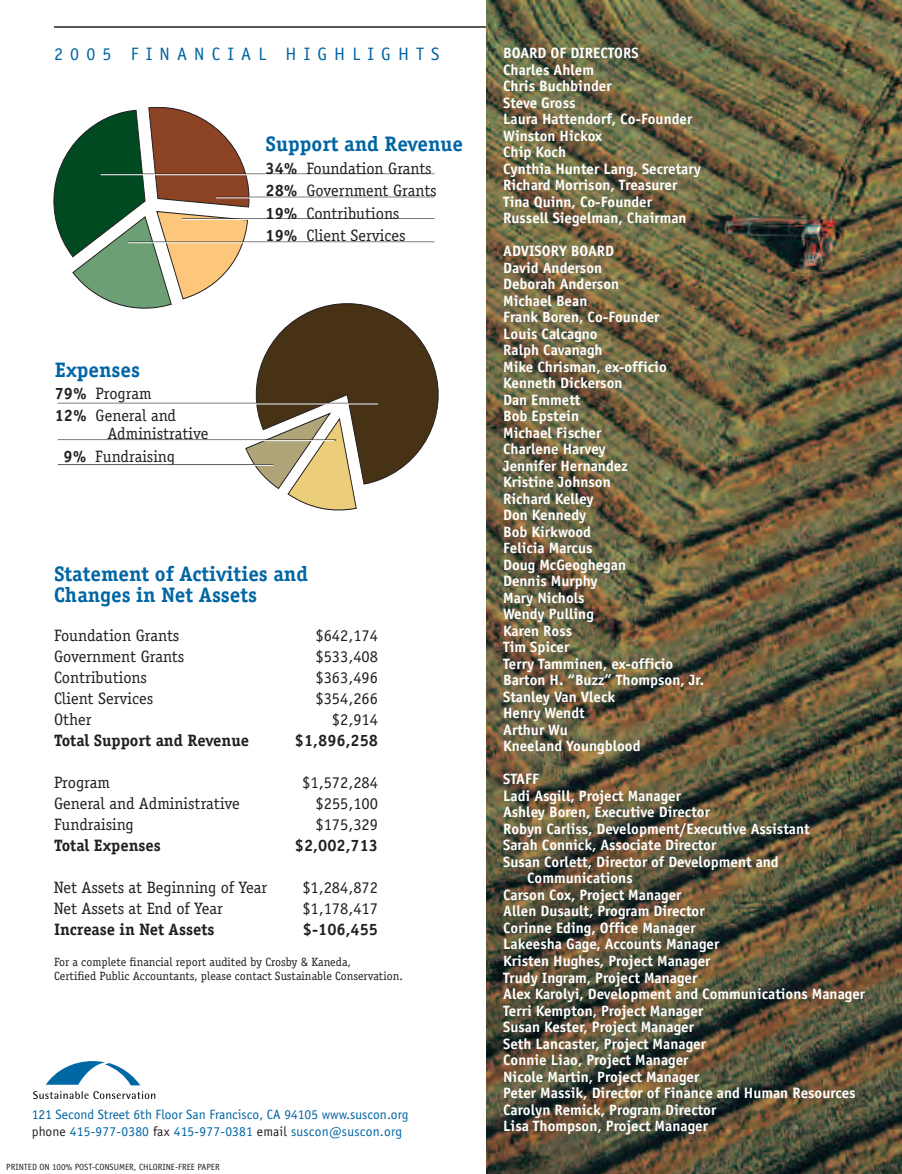
<style>
.page{position:relative;width:902px;height:1174px;background:#fff}
.page>*{position:absolute;margin:0;border:0;box-sizing:border-box;transform-origin:0 0}
.t1{font:700 21px/21px "Officina Serif";color:#0065a4}
.t2{font:18px "Officina Sans";letter-spacing:.4em;color:#0065a4}
.t3{font:16.5px/22.5px "Officina Serif";color:#231f20}
.t4{font:700 16.5px "Officina Serif";color:#231f20}
.t5{font:700 15px/16.5px "Officina Sans";color:#fff}
.t6{font:13.5px "Officina Sans";color:#0065a4}
.t7{font:12px/13.5px "Officina Serif";color:#231f20}
.t8{font:9px "Officina Sans";color:#231f20}
.s1{font-weight:700}
.s2{color:#231f20}
</style>
<div class="page">
<svg style="left:46px;top:1061px;width:94px;height:24px"></svg>
<svg style="left:33px;top:1091px;width:122px;height:8px"></svg>
<hr style="left:54px;top:26px;width:848px;height:2px;background:#231f20">
<svg style="left:54px;top:107px;width:381px;height:358px"></svg>
<svg style="left:244px;top:291px;width:194px;height:219px"></svg>
<hr style="left:100px;top:174px;width:334px;height:1px;background:#fff">
<hr style="left:216px;top:197px;width:218px;height:1px;background:#fff">
<hr style="left:182px;top:218px;width:252px;height:1px;background:#231f20">
<hr style="left:182px;top:219px;width:252px;height:1px;background:#fff">
<hr style="left:128px;top:242px;width:306px;height:1px;background:#fff">
<hr style="left:58px;top:403px;width:320px;height:1px;background:#fff">
<hr style="left:58px;top:439px;width:278px;height:1px;background:#231f20">
<hr style="left:58px;top:440px;width:276px;height:1px;background:#fff">
<hr style="left:58px;top:464px;width:215px;height:1px;background:#231f20">
<hr style="left:58px;top:465px;width:215px;height:1px;background:#fff">
<img style="left:486px;top:0;width:416px;height:1174px">
<p class="t2" style="left:54px;top:47px;width:387px">2005 FINANCIAL HIGHLIGHTS</p>
<h1 class="t1" style="left:55px;top:361px;width:87px">Expenses</h1>
<p class="t3" style="left:55px;top:381px;width:123px"><span class="s1">79%</span> Program<br><span class="s1">12%</span> General and</p>
<p class="t3" style="left:64px;top:422px;width:146px;text-indent:44px">Administrative<br><span class="s1">9%</span> Fundraising</p>
<h1 class="t1" style="left:266px;top:135px;width:199px">Support and Revenue</h1>
<p class="t3" style="left:266px;top:157px;width:172px"><span class="s1">34%</span> Foundation Grants<br><span class="s1">28%</span> Government Grants<br><span class="s1">19%</span> Contributions<br><span class="s1">19%</span> Client Services</p>
<h1 class="t1" style="left:54px;top:565px;width:255px">Statement of Activities and<br>Changes in Net Assets</h1>
<p class="t3" style="left:54px;top:624px;width:127px">Foundation Grants</p>
<p class="t3" style="left:315px;top:624px;width:64px">$642,174</p>
<p class="t3" style="left:54px;top:645px;width:132px">Government Grants</p>
<p class="t3" style="left:315px;top:645px;width:64px">$533,408</p>
<p class="t3" style="left:54px;top:666px;width:94px">Contributions</p>
<p class="t3" style="left:315px;top:666px;width:64px">$363,496</p>
<p class="t3" style="left:54px;top:687px;width:101px">Client Services</p>
<p class="t3" style="left:315px;top:687px;width:64px">$354,266</p>
<p class="t3" style="left:54px;top:708px;width:39px">Other</p>
<p class="t3" style="left:332px;top:708px;width:48px">$2,914</p>
<p class="t4" style="left:54px;top:734px;width:197px">Total Support and Revenue</p>
<p class="t4" style="left:295px;top:734px;width:85px">$1,896,258</p>
<p class="t3" style="left:54px;top:771px;width:57px">Program</p>
<p class="t3" style="left:302px;top:771px;width:77px">$1,572,284</p>
<p class="t3" style="left:54px;top:792px;width:187px">General and Administrative</p>
<p class="t3" style="left:315px;top:792px;width:64px">$255,100</p>
<p class="t3" style="left:54px;top:813px;width:81px">Fundraising</p>
<p class="t3" style="left:315px;top:813px;width:64px">$175,329</p>
<p class="t4" style="left:54px;top:839px;width:108px">Total Expenses</p>
<p class="t4" style="left:295px;top:839px;width:85px">$2,002,713</p>
<p class="t3" style="left:54px;top:876px;width:215px">Net Assets at Beginning of Year</p>
<p class="t3" style="left:302px;top:876px;width:77px">$1,284,872</p>
<p class="t3" style="left:54px;top:897px;width:170px">Net Assets at End of Year</p>
<p class="t3" style="left:302px;top:897px;width:77px">$1,178,417</p>
<p class="t4" style="left:54px;top:923px;width:162px">Increase in Net Assets</p>
<p class="t4" style="left:303px;top:923px;width:77px">$-106,455</p>
<p class="t7" style="left:54px;top:955px;width:350px">For a complete financial report audited by Crosby &amp; Kaneda,<br>Certified Public Accountants, please contact Sustainable Conservation.</p>
<p class="t6" style="left:32px;top:1108px;width:378px">121 Second Street 6th Floor San Francisco, CA 94105 www.suscon.org</p>
<p class="t6" style="left:32px;top:1126px;width:372px"><span class="s2">phone</span> 415-977-0380 <span class="s2">fax</span> 415-977-0381 <span class="s2">email</span> suscon@suscon.org</p>
<p class="t8" style="left:6px;top:1163px;width:215px">PRINTED ON 100% POST-CONSUMER, CHLORINE-FREE PAPER</p>
<p class="t5" style="left:503px;top:46px;width:199px">BOARD OF DIRECTORS<br>Charles Ahlem<br>Chris Buchbinder<br>Steve Gross<br>Laura Hattendorf, Co-Founder<br>Winston Hickox<br>Chip Koch<br>Cynthia Hunter Lang, Secretary<br>Richard Morrison, Treasurer<br>Tina Quinn, Co-Founder<br>Russell Siegelman, Chairman</p>
<p class="t5" style="left:503px;top:244px;width:202px">ADVISORY BOARD<br>David Anderson<br>Deborah Anderson<br>Michael Bean<br>Frank Boren, Co-Founder<br>Louis Calcagno<br>Ralph Cavanagh<br>Mike Chrisman, ex-officio<br>Kenneth Dickerson<br>Dan Emmett<br>Bob Epstein<br>Michael Fischer<br>Charlene Harvey<br>Jennifer Hernandez<br>Kristine Johnson<br>Richard Kelley<br>Don Kennedy<br>Bob Kirkwood<br>Felicia Marcus<br>Doug McGeoghegan<br>Dennis Murphy<br>Mary Nichols<br>Wendy Pulling<br>Karen Ross<br>Tim Spicer<br>Terry Tamminen, ex-officio<br>Barton H. “Buzz” Thompson, Jr.<br>Stanley Van Vleck<br>Henry Wendt<br>Arthur Wu<br>Kneeland Youngblood</p>
<p class="t5" style="left:503px;top:772px;width:37px">STAFF</p>
<p class="t5" style="left:503px;top:788px;width:179px">Ladi Asgill, Project Manager</p>
<p class="t5" style="left:503px;top:805px;width:208px">Ashley Boren, Executive Director</p>
<p class="t5" style="left:503px;top:821px;width:308px">Robyn Carliss, Development/Executive Assistant</p>
<p class="t5" style="left:503px;top:838px;width:215px">Sarah Connick, Associate Director</p>
<p class="t5" style="left:503px;top:854px;width:277px">Susan Corlett, Director of Development and</p>
<p class="t5" style="left:527px;top:871px;width:107px">Communications</p>
<p class="t5" style="left:503px;top:887px;width:180px">Carson Cox, Project Manager</p>
<p class="t5" style="left:503px;top:904px;width:203px">Allen Dusault, Program Director</p>
<p class="t5" style="left:503px;top:920px;width:194px">Corinne Eding, Office Manager</p>
<p class="t5" style="left:503px;top:937px;width:218px">Lakeesha Gage, Accounts Manager</p>
<p class="t5" style="left:503px;top:953px;width:209px">Kristen Hughes, Project Manager</p>
<p class="t5" style="left:503px;top:970px;width:196px">Trudy Ingram, Project Manager</p>
<p class="t5" style="left:503px;top:986px;width:363px">Alex Karolyi, Development and Communications Manager</p>
<p class="t5" style="left:503px;top:1003px;width:202px">Terri Kempton, Project Manager</p>
<p class="t5" style="left:503px;top:1019px;width:192px">Susan Kester, Project Manager</p>
<p class="t5" style="left:503px;top:1036px;width:204px">Seth Lancaster, Project Manager</p>
<p class="t5" style="left:503px;top:1052px;width:187px">Connie Liao, Project Manager</p>
<p class="t5" style="left:503px;top:1069px;width:198px">Nicole Martin, Project Manager</p>
<p class="t5" style="left:503px;top:1085px;width:354px">Peter Massik, Director of Finance and Human Resources</p>
<p class="t5" style="left:503px;top:1102px;width:215px">Carolyn Remick, Program Director</p>
<p class="t5" style="left:503px;top:1118px;width:206px">Lisa Thompson, Project Manager</p>
</div>
